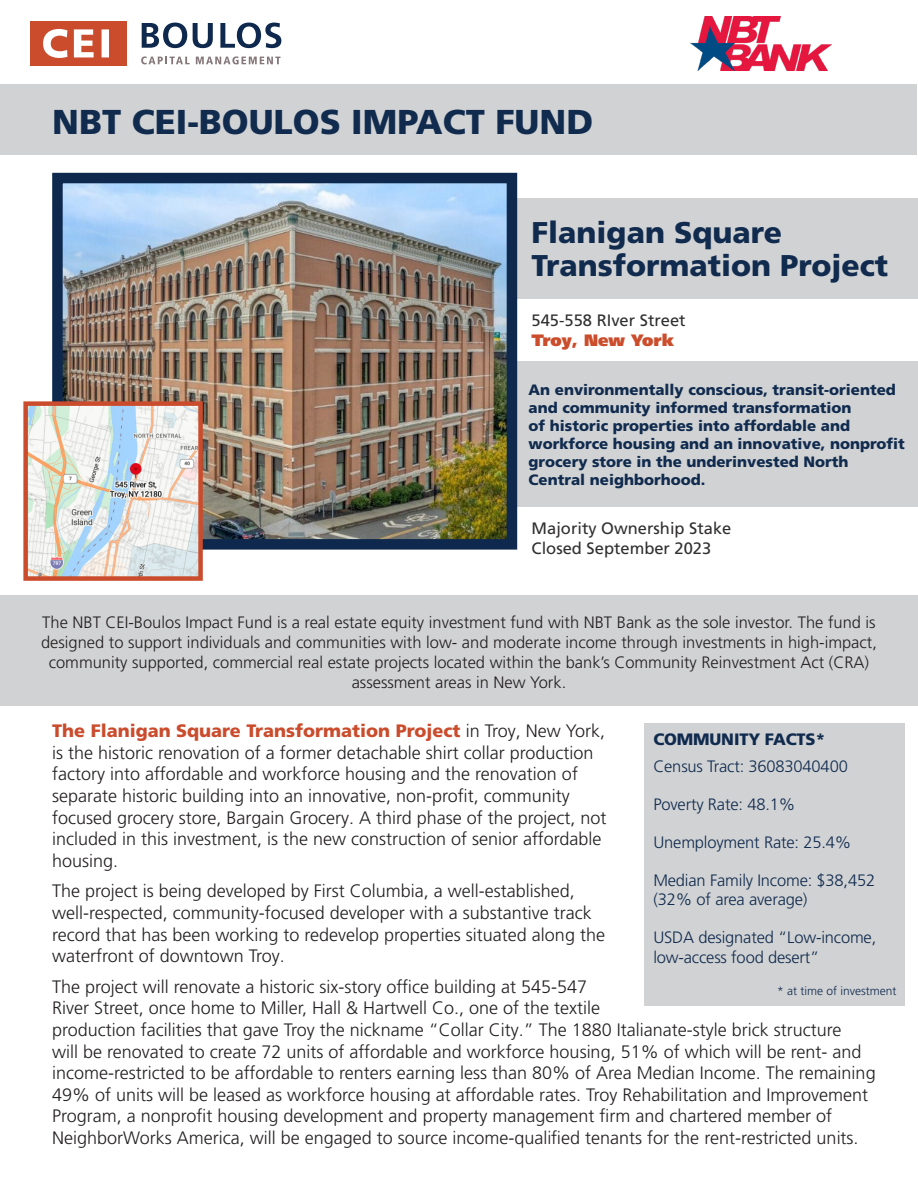
<style>
.page{position:relative;width:918px;height:1188px;background:#fff}
.page>*{position:absolute;margin:0;border:0;box-sizing:border-box;transform-origin:0 0}
.t1{font:900 34.5px "Frutiger LT Pro";color:#102b4e}
.t2{font:900 30px/33px "Frutiger LT Pro";color:#102b4e}
.t3{font:300 18px/21.6px "Frutiger LT Pro";color:#231f20}
.t4{font:300 16.5px/19.8px "Frutiger LT Pro";color:#231f20;text-align:center}
.Bullets{font:300 16.5px/19.8px "Frutiger LT Pro";letter-spacing:-.01em;color:#102b4e}
.t5{font:16.5px "Frutiger LT Pro";color:#312f30}
.Bullets-2{font:900 16.5px "Frutiger LT Pro";letter-spacing:-.01em;color:#102b4e}
.t6{font:900 16.5px "Frutiger LT Pro";color:#cb4d2c}
.t7{font:900 15px/18px "Frutiger LT Pro";color:#102b4e}
.Bullets-3{font:300 12px "Frutiger LT Pro";color:#102b4e}
.s1{font-weight:900;color:#ca4c2c}
</style>
<div class="page">
<div style="left:0;top:595px;width:918px;height:111px;background:#d1d2d4"></div>
<div style="left:517px;top:198px;width:401px;height:101px;background:#d1d2d4"></div>
<div style="left:517px;top:361px;width:401px;height:146px;background:#d1d2d4"></div>
<img style="left:63px;top:184px;width:443px;height:355px">
<div style="left:52px;top:173px;width:465px;height:377px;border:10px solid #0e294d"></div>
<svg style="left:23px;top:399px;width:182px;height:182px"></svg>
<div style="left:644px;top:724px;width:261px;height:282px;background:#d1d2d4"></div>
<div style="left:1px;top:85px;width:916px;height:70px;background:#d1d2d4"></div>
<div style="left:31px;top:21px;width:96px;height:45px;background:#ca4c2c"></div>
<svg style="left:43px;top:29px;width:66px;height:29px"></svg>
<svg style="left:142px;top:23px;width:45px;height:25px"></svg>
<svg style="left:193px;top:23px;width:20px;height:25px"></svg>
<svg style="left:220px;top:23px;width:61px;height:25px"></svg>
<svg style="left:141px;top:56px;width:49px;height:8px"></svg>
<svg style="left:196px;top:56px;width:84px;height:8px"></svg>
<img style="left:690px;top:17px;width:142px;height:53px">
<p class="t1" style="left:52px;top:101px;width:543px">NBT CEI-BOULOS IMPACT FUND</p>
<p class="t2" style="left:532px;top:216px;width:358px">Flanigan Square<br>Transformation Project</p>
<p class="t5" style="left:532px;top:311px;width:156px">545-558 RIver Street</p>
<p class="t6" style="left:532px;top:330px;width:144px">Troy, New York</p>
<p class="t7" style="left:529px;top:380px;width:378px">An environmentally conscious, transit-oriented and community informed transformation<br>of historic properties into affordable and workforce housing and an innovative, nonprofit grocery store in the underinvested North Central neighborhood.</p>
<p class="t5" style="left:532px;top:519px;width:201px">Majority Ownership Stake</p>
<p class="t5" style="left:532px;top:539px;width:181px">Closed September 2023</p>
<p class="t4" style="left:41px;top:613px;width:837px">The NBT CEI-Boulos Impact Fund is a real estate equity investment fund with NBT Bank as the sole investor. The fund is designed to support individuals and communities with low- and moderate income through investments in high-impact, community supported, commercial real estate projects located within the bank’s Community Reinvestment Act (CRA) assessment areas in New York.</p>
<p class="t3" style="left:52px;top:720px;width:556px"><span class="s1">The Flanigan Square Transformation Project</span> in Troy, New York, is the historic renovation of a former detachable shirt collar production factory into affordable and workforce housing and the renovation of separate historic building into an innovative, non-profit, community focused grocery store, Bargain Grocery. A third phase of the project, not included in this investment, is the new construction of senior affordable housing.</p>
<p class="t3" style="left:52px;top:880px;width:554px">The project is being developed by First Columbia, a well-established, well-respected, community-focused developer with a substantive track record that has been working to redevelop properties situated along the waterfront of downtown Troy.</p>
<p class="t3" style="left:52px;top:976px;width:825px">The project will renovate a historic six-story office building at 545-547<br>River Street, once home to Miller, Hall &amp; Hartwell Co., one of the textile<br>production facilities that gave Troy the nickname “Collar City.” The 1880 Italianate-style brick structure<br>will be renovated to create 72 units of affordable and workforce housing, 51% of which will be rent- and income-restricted to be affordable to renters earning less than 80% of Area Median Income. The remaining 49% of units will be leased as workforce housing at affordable rates. Troy Rehabilitation and Improvement Program, a nonprofit housing development and property management firm and chartered member of NeighborWorks America, will be engaged to source income-qualified tenants for the rent-restricted units.</p>
<p class="Bullets-2" style="left:653px;top:729px;width:174px">COMMUNITY FACTS*</p>
<p class="Bullets" style="left:653px;top:757px;width:196px">Census Tract: 36083040400</p>
<p class="Bullets" style="left:653px;top:795px;width:143px">Poverty Rate: 48.1%</p>
<p class="Bullets" style="left:653px;top:832px;width:199px">Unemployment Rate: 25.4%</p>
<p class="Bullets" style="left:653px;top:870px;width:223px">Median Family Income: $38,452 (32% of area average)</p>
<p class="Bullets" style="left:653px;top:928px;width:224px">USDA designated “Low-income, low-access food desert”</p>
<p class="Bullets-3" style="left:777px;top:984px;width:121px">* at time of investment</p>
</div>
